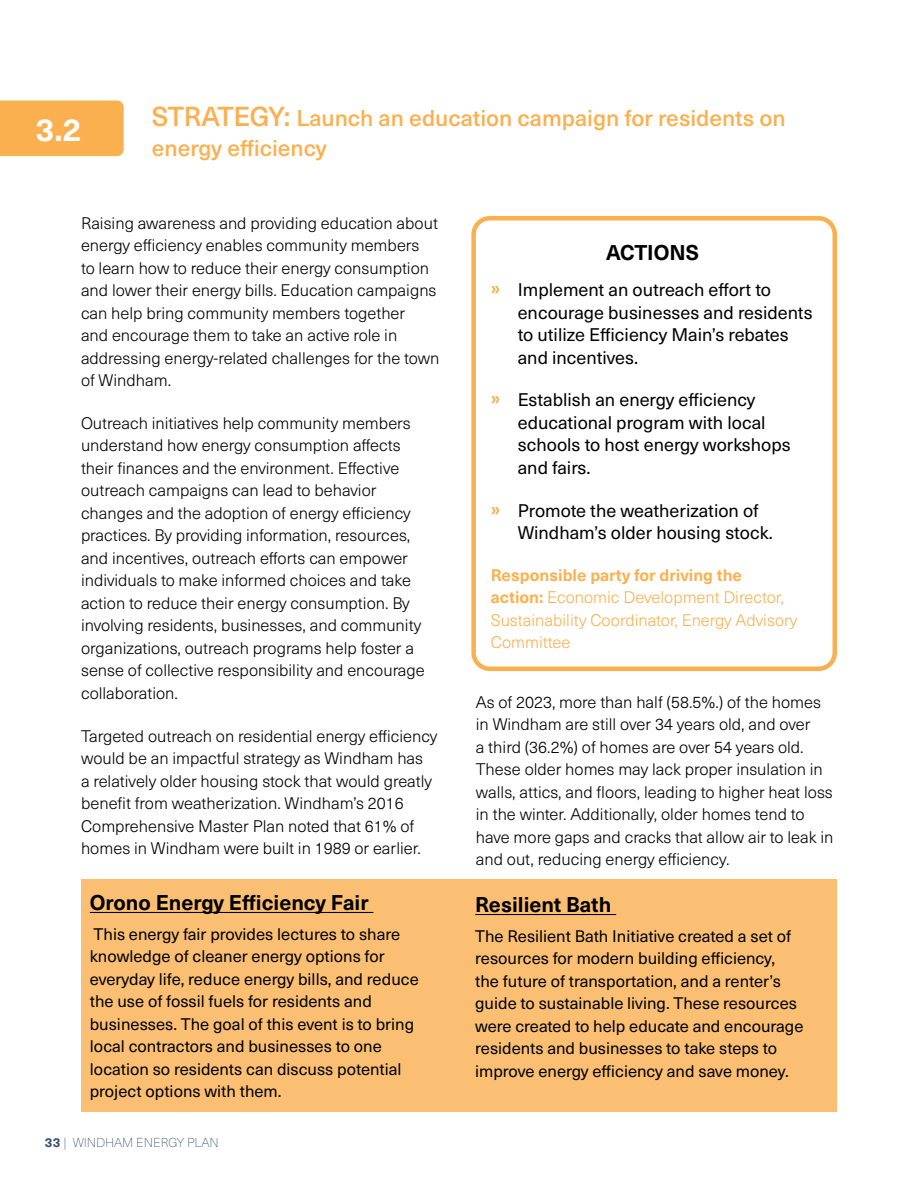
<style>
.page{position:relative;width:918px;height:1188px;background:#fff}
.page>*{position:absolute;margin:0;border:0;box-sizing:border-box;transform-origin:0 0}
.t1{font:700 31.5px "Neue Haas Unica W1 G";color:#fff}
.t2{font:500 22.5px/30px "Neue Haas Unica W1 G";color:#fbb050}
.t3{font:700 21px "Neue Haas Unica W1 G";color:#000}
.t4{font:18px/22.5px "Neue Haas Unica W1 G";color:#000}
.t5{font:300 16.5px/22.5px "Neue Haas Unica W1 G";color:#000}
.t6{font:16.5px/22.5px "Neue Haas Unica W1 G";color:#000}
.t7{font:300 16.5px/22.5px "Neue Haas Unica W1 G";color:#fbb050}
.t8{font:100 12.75px "Neue Haas Unica W1 G";color:#344c6d}
.s1{font-size:27px}
.s2{font-weight:700}
.s3{font-weight:700;color:#fbb050}
</style>
<div class="page">
<div style="left:0;top:100px;width:124px;height:56px;background:#fbb050"></div>
<div style="left:36px;top:107px;width:52px;height:44px;background:#fbb050"></div>
<div style="left:471px;top:216px;width:366px;height:455px;border:4px solid #fbb050;border-radius:16px"></div>
<div style="left:81px;top:879px;width:756px;height:233px;background:#fbbf73"></div>
<hr style="left:90px;top:912px;width:283px;height:1px;background:#000">
<hr style="left:475px;top:914px;width:141px;height:1px;background:#000">
<h1 class="t1" style="left:36px;top:106px;width:47px">3.2</h1>
<h2 class="t2" style="left:152px;top:102px;width:635px"><span class="s1">STRATEGY:</span> Launch an education campaign for residents on energy efficiency</h2>
<p class="t5" style="left:81px;top:211px;width:360px">Raising awareness and providing education about energy efficiency enables community members<br>to learn how to reduce their energy consumption and lower their energy bills. Education campaigns can help bring community members together<br>and encourage them to take an active role in addressing energy-related challenges for the town of Windham.</p>
<p class="t5" style="left:81px;top:411px;width:345px">Outreach initiatives help community members understand how energy consumption affects their finances and the environment. Effective outreach campaigns can lead to behavior changes and the adoption of energy efficiency practices. By providing information, resources, and incentives, outreach efforts can empower individuals to make informed choices and take action to reduce their energy consumption. By involving residents, businesses, and community organizations, outreach programs help foster a sense of collective responsibility and encourage collaboration.</p>
<p class="t5" style="left:81px;top:724px;width:358px">Targeted outreach on residential energy efficiency would be an impactful strategy as Windham has<br>a relatively older housing stock that would greatly benefit from weatherization. Windham’s 2016<br>Comprehensive Master Plan noted that 61% of homes in Windham were built in 1989 or earlier.</p>
<p class="t3" style="left:90px;top:887px;width:280px">Orono Energy Efficiency Fair</p>
<p class="t6" style="left:90px;top:922px;width:331px">This energy fair provides lectures to share knowledge of cleaner energy options for everyday life, reduce energy bills, and reduce the use of fossil fuels for residents and businesses. The goal of this event is to bring local contractors and businesses to one location so residents can discuss potential project options with them.</p>
<p class="t8" style="left:45px;top:1133px;width:176px"><span class="s2">33</span> | WINDHAM ENERGY PLAN</p>
<p class="t3" style="left:606px;top:237px;width:94px">ACTIONS</p>
<p class="t4" style="left:518px;top:278px;width:296px;text-indent:-27px"><span class="s3">̺</span> Implement an outreach effort to encourage businesses and residents to utilize Efficiency Main’s rebates and incentives.</p>
<p class="t4" style="left:518px;top:388px;width:274px;text-indent:-27px"><span class="s3">̺</span> Establish an energy efficiency educational program with local schools to host energy workshops and fairs.</p>
<p class="t4" style="left:518px;top:498px;width:257px;text-indent:-27px"><span class="s3">̺</span> Promote the weatherization of<br>Windham’s older housing stock.</p>
<p class="t7" style="left:491px;top:563px;width:308px"><span class="s2">Responsible party for driving the action:</span> Economic Development Director, Sustainability Coordinator, Energy Advisory Committee</p>
<p class="t5" style="left:476px;top:690px;width:359px">As of 2023, more than half (58.5%.) of the homes in Windham are still over 34 years old, and over<br>a third (36.2%) of homes are over 54 years old.<br>These older homes may lack proper insulation in walls, attics, and floors, leading to higher heat loss in the winter. Additionally, older homes tend to have more gaps and cracks that allow air to leak in and out, reducing energy efficiency.</p>
<p class="t3" style="left:475px;top:889px;width:138px">Resilient Bath</p>
<p class="t6" style="left:475px;top:924px;width:330px">The Resilient Bath Initiative created a set of resources for modern building efficiency,<br>the future of transportation, and a renter’s guide to sustainable living. These resources were created to help educate and encourage residents and businesses to take steps to improve energy efficiency and save money.</p>
</div>
